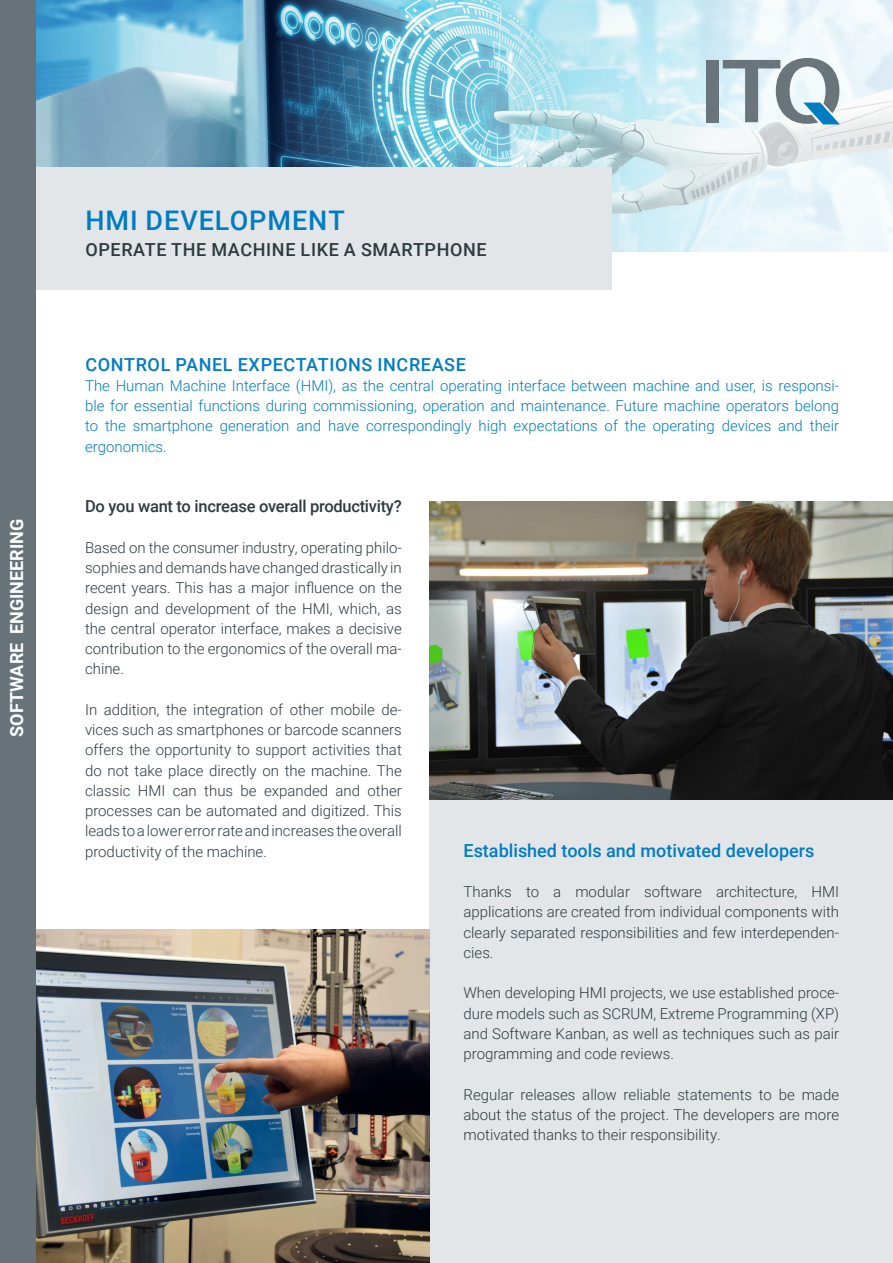
<style>
.page{position:relative;width:893px;height:1263px;background:#fff}
.page>*{position:absolute;margin:0;border:0;box-sizing:border-box;transform-origin:0 0}
.t1{font:500 27px "Roboto";letter-spacing:.035em;color:#007cc2}
.SUBLIINE_TEXT{font:500 18px "Roboto";color:#007cc2}
.t2{font:500 18px "Roboto";letter-spacing:.035em;color:#2d3b41}
.HEADLINE_TEXT{font:500 18px "Roboto";letter-spacing:.035em;color:#007cc2}
.t3{font:700 18px "Roboto";color:#fff}
.SUBLIINE_TEXT-2{font:500 16.5px "Roboto";letter-spacing:-.015em;color:#2d3b41}
.COPY{font:300 15px/20.2px "Roboto";color:#2d3b41;text-align:justify}
.COPY-2{font:300 15px/20.2px "Roboto";color:#007cc2;text-align:justify}
</style>
<div class="page">
<img style="left:35px;top:0;width:226px;height:167px">
<svg style="left:261px;top:0;width:632px;height:256px"></svg>
<div style="left:0;top:167px;width:611px;height:123px;background:#e3e6e9"></div>
<div style="left:429px;top:799px;width:464px;height:464px;background:#e3e6e9"></div>
<img style="left:35px;top:929px;width:394px;height:334px">
<img style="left:429px;top:502px;width:464px;height:297px">
<div style="left:0;top:0;width:35px;height:1263px;background:#687379"></div>
<div style="left:706px;top:60px;width:13px;height:62px;background:#6a747b"></div>
<svg style="left:723px;top:58px;width:116px;height:66px"></svg>
<p class="t3" style="left:4px;top:737px;width:219px;rotate:-90deg">SOFTWARE ENGINEERING</p>
<p class="t1" style="left:86px;top:201px;width:261px">HMI DEVELOPMENT</p>
<p class="t2" style="left:85px;top:237px;width:403px">OPERATE THE MACHINE LIKE A SMARTPHONE</p>
<p class="HEADLINE_TEXT" style="left:85px;top:352px;width:382px">CONTROL PANEL EXPECTATIONS INCREASE</p>
<p class="COPY-2" style="left:85px;top:375px;width:756px">The Human Machine Interface (HMI), as the central operating interface between machine and user, is responsi&shy;ble for essential functions during commissioning, operation and maintenance. Future machine operators belong to the smartphone generation and have correspondingly high expectations of the operating devices and their ergonomics.</p>
<p class="SUBLIINE_TEXT-2" style="left:85px;top:495px;width:318px">Do you want to increase overall productivity?</p>
<p class="COPY" style="left:85px;top:537px;width:318px">Based on the consumer industry, operating philo&shy;sophies and demands have changed drastically in recent years. This has a major influence on the design and development of the HMI, which, as the central operator interface, makes a decisive contribution to the ergonomics of the overall ma&shy;chine.</p>
<p class="COPY" style="left:85px;top:699px;width:318px">In addition, the integration of other mobile de&shy;vices such as smartphones or barcode scanners offers the opportunity to support activities that do not take place directly on the machine. The classic HMI can thus be expanded and other processes can be automated and digitized. This leads to a lower error rate and increases the overall productivity of the machine.</p>
<p class="SUBLIINE_TEXT" style="left:463px;top:838px;width:352px">Established tools and motivated developers</p>
<p class="COPY" style="left:463px;top:881px;width:377px">Thanks to a modular software architecture, HMI applications are created from individual components with clearly separated responsibilities and few interdependen&shy;cies.</p>
<p class="COPY" style="left:463px;top:982px;width:377px">When developing HMI projects, we use established proce&shy;dure models such as SCRUM, Extreme Programming (XP) and Software Kanban, as well as techniques such as pair programming and code reviews.</p>
<p class="COPY" style="left:463px;top:1084px;width:377px">Regular releases allow reliable statements to be made about the status of the project. The developers are more motivated thanks to their responsibility.</p>
</div>
